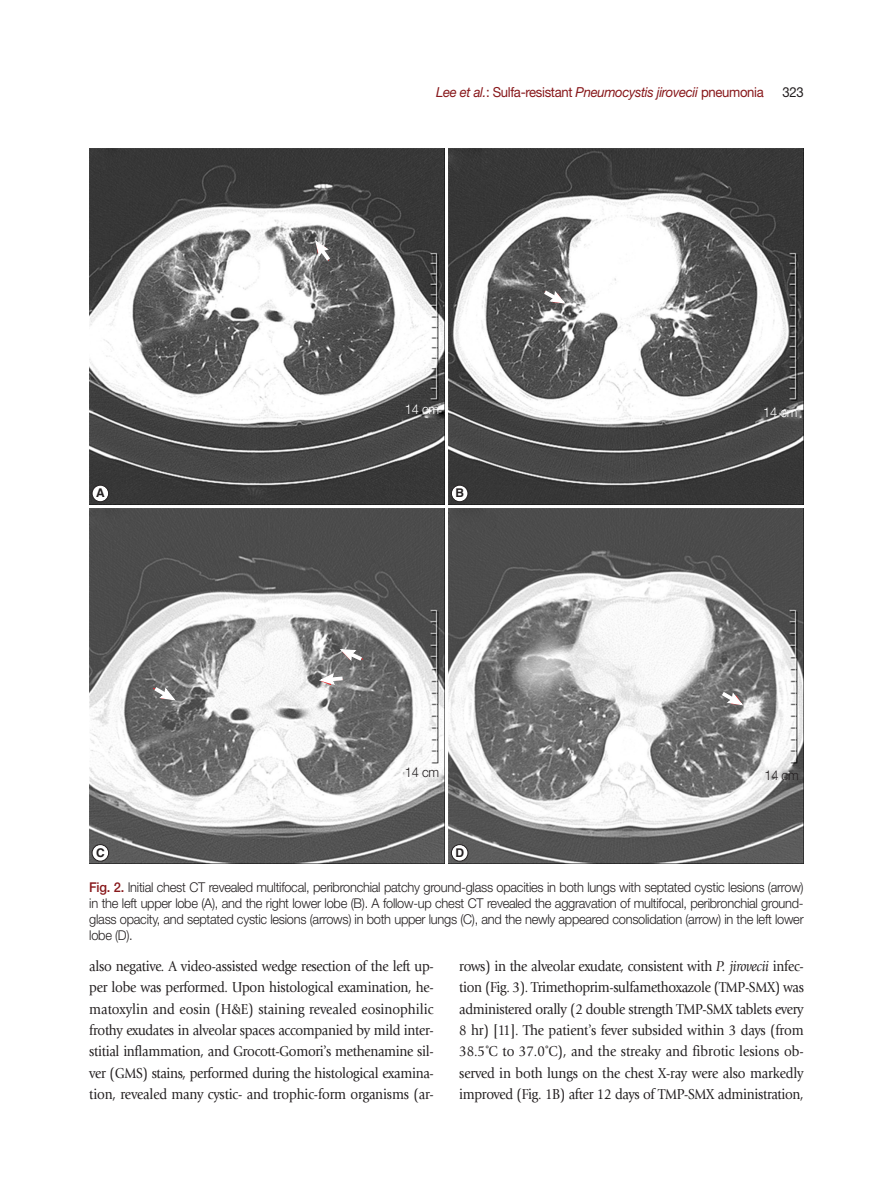
<style>
.page{position:relative;width:893px;height:1191px;background:#fff}
.page>*{position:absolute;margin:0;border:0;box-sizing:border-box;transform-origin:0 0}
.본문{font:15px/21.3px "Giovanni Std";letter-spacing:-.025em;color:#231f20;text-align:justify;scale:.9 1}
.하시라{font:italic 13.8px "Helvetica Neue LT Std";letter-spacing:-.025em;color:#88181b;scale:.95 1}
.하시라-2{font:13.8px "Helvetica Neue LT Std";color:#231f20;scale:.95 1}
.표_제목__그림_설명{font:300 13.5px/16.2px "Helvetica Neue LT Std";letter-spacing:-.02em;color:#231f20;text-align:justify;scale:.95 1}
.표_제목__그림_설명-2{font:300 13.5px "Helvetica Neue LT Std";letter-spacing:-.02em;color:#fff;scale:.95 1}
.t1{font:700 12px "Helvetica LT Std";color:#231f20}
.s1{font-style:normal}
.s2{font-weight:500;color:#88181b}
.s3{font-family:"Minion Pro"}
.s4{font-style:italic}
</style>
<div class="page">
<img style="left:89px;top:508px;width:355px;height:355px">
<img style="left:89px;top:149px;width:355px;height:355px">
<img style="left:449px;top:508px;width:355px;height:355px">
<img style="left:449px;top:149px;width:355px;height:355px">
<div style="left:92px;top:844px;width:17px;height:17px;background:#fff;border-radius:50%"></div>
<div style="left:92px;top:844px;width:17px;height:17px;border:1px solid #231f20;border-radius:50%"></div>
<div style="left:92px;top:485px;width:17px;height:17px;background:#fff;border-radius:50%"></div>
<div style="left:92px;top:485px;width:17px;height:17px;border:1px solid #231f20;border-radius:50%"></div>
<div style="left:451px;top:844px;width:17px;height:17px;background:#fff;border-radius:50%"></div>
<div style="left:451px;top:844px;width:17px;height:17px;border:1px solid #231f20;border-radius:50%"></div>
<div style="left:451px;top:485px;width:17px;height:17px;background:#fff;border-radius:50%"></div>
<div style="left:451px;top:485px;width:17px;height:17px;border:1px solid #231f20;border-radius:50%"></div>
<svg style="left:314px;top:240px;width:20px;height:25px"></svg>
<svg style="left:540px;top:287px;width:26px;height:18px"></svg>
<svg style="left:340px;top:648px;width:26px;height:16px"></svg>
<svg style="left:319px;top:671px;width:28px;height:15px"></svg>
<svg style="left:150px;top:683px;width:26px;height:18px"></svg>
<svg style="left:718px;top:688px;width:26px;height:18px"></svg>
<p class="하시라" style="left:436px;top:83px;width:346px">Lee et al.<span class="s1">: Sulfa-resistant</span> Pneumocystis jirovecii <span class="s1">pneumonia</span></p>
<p class="하시라-2" style="left:782px;top:83px;width:24px">323</p>
<p class="t1" style="left:96px;top:486px;width:10px">A</p>
<p class="t1" style="left:96px;top:845px;width:10px">C</p>
<p class="표_제목__그림_설명-2" style="left:405px;top:401px;width:37px">14 cm</p>
<p class="t1" style="left:455px;top:486px;width:10px">B</p>
<p class="표_제목__그림_설명-2" style="left:763px;top:403px;width:37px">14 cm</p>
<p class="표_제목__그림_설명" style="left:405px;top:764px;width:37px">14 cm</p>
<p class="표_제목__그림_설명" style="left:765px;top:766px;width:37px">14 cm</p>
<p class="t1" style="left:455px;top:845px;width:10px">D</p>
<p class="표_제목__그림_설명" style="left:89px;top:878px;width:753px"><span class="s2">Fig. 2.</span> Initial chest CT revealed multifocal, peribronchial patchy ground-glass opacities in both lungs with septated cystic lesions (arrow) in the left upper lobe (A), and the right lower lobe (B). A follow-up chest CT revealed the aggravation of multifocal, peribronchial ground&shy;glass opacity, and septated cystic lesions (arrows) in both upper lungs (C), and the newly appeared consolidation (arrow) in the left lower lobe (D).</p>
<p class="본문" style="left:89px;top:955px;width:384px">also negative. A video-assisted wedge resection of the left up&shy;per lobe was performed. Upon histological examination, he&shy;matoxylin and eosin (H&amp;E) staining revealed eosinophilic frothy exudates in alveolar spaces accompanied by mild inter&shy;stitial inflammation, and Grocott-Gomori<span class="s3">’</span>s methenamine sil&shy;ver (GMS) stains, performed during the histological examina&shy;tion, revealed many cystic- and trophic-form organisms (ar-</p>
<p class="본문" style="left:459px;top:955px;width:384px">rows) in the alveolar exudate, consistent with <span class="s4">P. jirovecii</span> infec&shy;tion (Fig. 3). Trimethoprim-sulfamethoxazole (TMP-SMX) was administered orally (2 double strength TMP-SMX tablets every 8 hr) [11]. The patient<span class="s3">’</span>s fever subsided within 3 days (from 38.5˚C to 37.0˚C), and the streaky and fibrotic lesions ob&shy;served in both lungs on the chest X-ray were also markedly improved (Fig. 1B) after 12 days of TMP-SMX administration,</p>
</div>
